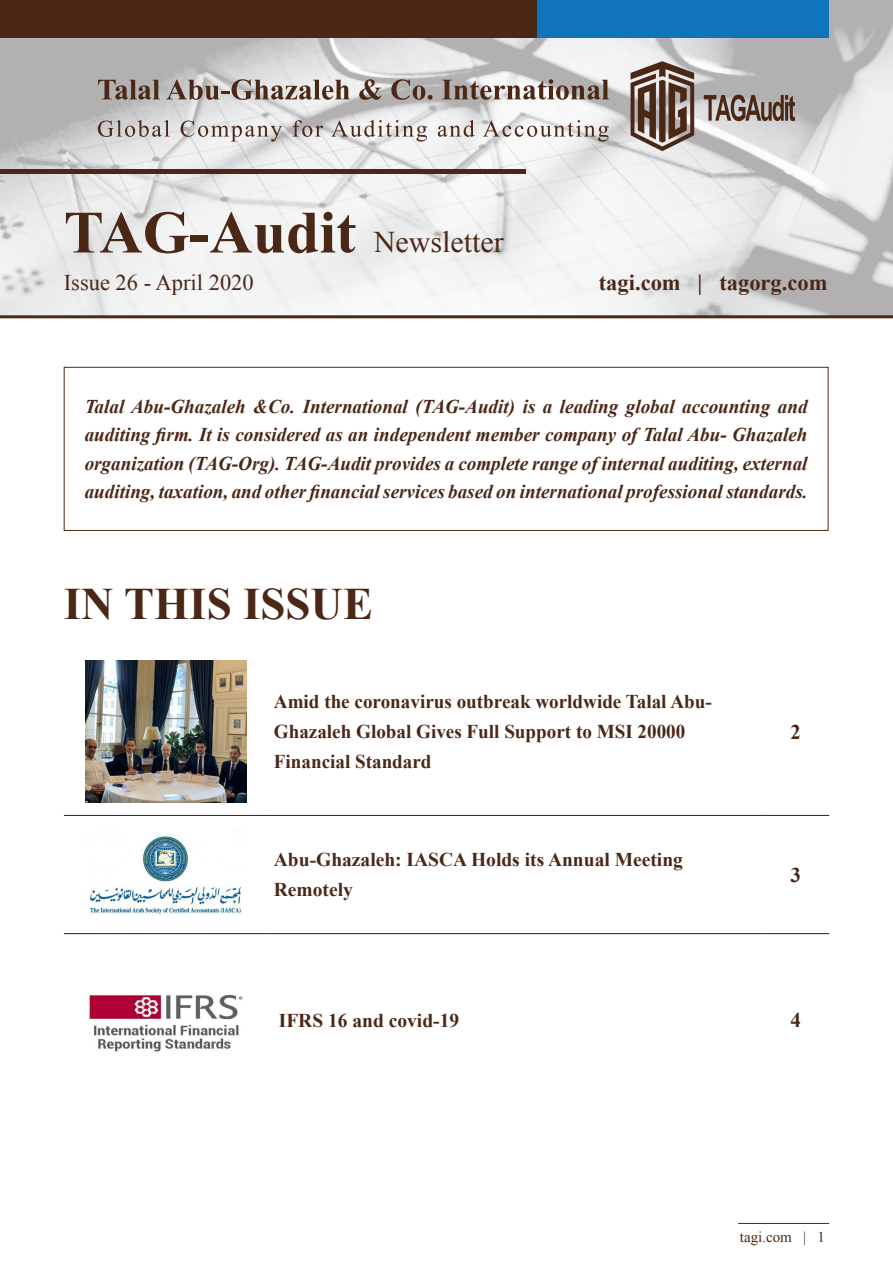
<style>
.page{position:relative;width:893px;height:1263px;background:#fff}
.page>*{position:absolute;margin:0;border:0;box-sizing:border-box;transform-origin:0 0}
.t1{font:700 60px "Times New Roman";color:#4b2716}
.t2{font:700 45px "Times New Roman";color:#4b2716}
.t3{font:30px "Times New Roman";color:#4b2716}
.t4{font:700 22.5px "Times New Roman";color:#4b2716}
.t5{font:22.5px "Times New Roman";color:#4b2716}
.t6{font:700 21px "Times New Roman";color:#4b2716}
.t7{font:italic 700 19.5px/28.5px "Times New Roman";color:#4b2716;text-align:justify}
.t8{font:700 19.5px/30px "Times New Roman";color:#4b2716}
.t9{font:15px "Times New Roman";color:#4b2716}
</style>
<div class="page">
<hr style="left:738px;top:1223px;width:91px;height:1px;background:#4b2716">
<img style="left:0;top:0;width:893px;height:315px">
<div style="left:536px;top:0;width:293px;height:37px;background:#1074bc"></div>
<div style="left:0;top:0;width:537px;height:37px;background:#4b2716"></div>
<svg style="left:98px;top:120px;width:72px;height:17px"></svg>
<svg style="left:181px;top:121px;width:101px;height:21px"></svg>
<svg style="left:293px;top:120px;width:30px;height:17px"></svg>
<svg style="left:331px;top:120px;width:96px;height:22px"></svg>
<svg style="left:438px;top:120px;width:37px;height:17px"></svg>
<svg style="left:483px;top:120px;width:126px;height:22px"></svg>
<svg style="left:631px;top:61px;width:63px;height:90px;background:#8a766d"></svg>
<svg style="left:704px;top:95px;width:91px;height:26px;background:#8a7971"></svg>
<svg style="left:98px;top:80px;width:62px;height:20px"></svg>
<svg style="left:166px;top:79px;width:184px;height:21px;background:#a99d97"></svg>
<svg style="left:359px;top:79px;width:22px;height:21px"></svg>
<svg style="left:391px;top:79px;width:41px;height:21px"></svg>
<svg style="left:442px;top:79px;width:167px;height:21px"></svg>
<hr style="left:0;top:315px;width:893px;height:3px;background:#4b2716">
<div style="left:0;top:169px;width:526px;height:5px;background:#4b2716"></div>
<div style="left:64px;top:367px;width:764px;height:164px;border:1px solid #4b2716"></div>
<hr style="left:64px;top:815px;width:204px;height:1px;background:#231f20">
<hr style="left:268px;top:815px;width:494px;height:1px;background:#231f20">
<hr style="left:762px;top:815px;width:67px;height:1px;background:#231f20">
<hr style="left:64px;top:933px;width:204px;height:1px;background:#231f20">
<hr style="left:268px;top:933px;width:494px;height:1px;background:#231f20">
<hr style="left:762px;top:933px;width:67px;height:1px;background:#231f20">
<img style="left:86px;top:660px;width:160px;height:143px">
<img style="left:89px;top:835px;width:153px;height:79px">
<img style="left:89px;top:994px;width:154px;height:58px">
<p class="t1" style="left:64px;top:191px;width:294px">TAG-Audit</p>
<p class="t5" style="left:64px;top:267px;width:191px">Issue 26 - April 2020</p>
<p class="t3" style="left:374px;top:222px;width:131px">Newsletter</p>
<p class="t4" style="left:599px;top:267px;width:83px">tagi.com</p>
<p class="t4" style="left:697px;top:267px;width:6px">|</p>
<p class="t4" style="left:719px;top:267px;width:110px">tagorg.com</p>
<p class="t7" style="left:85px;top:391px;width:724px">Talal Abu-Ghazaleh &amp;Co. International (TAG-Audit) is a leading global accounting and auditing firm. It is considered as an independent member company of Talal Abu- Ghazaleh organization (TAG-Org .) TAG-Audit provides a complete range of internal auditing, external auditing, taxation, and otherfinancial services based on internationalprofessional standards.</p>
<p class="t2" style="left:64px;top:572px;width:311px">IN THIS ISSUE</p>
<p class="t8" style="left:274px;top:686px;width:439px">Amid the coronavirus outbreak worldwide Talal Abu-</p>
<p class="t8" style="left:274px;top:716px;width:413px">Ghazaleh Global Gives Full Support to MSI 20000</p>
<p class="t8" style="left:274px;top:746px;width:159px">Financial Standard</p>
<p class="t8" style="left:274px;top:844px;width:411px">Abu-Ghazaleh: IASCA Holds its Annual Meeting<br>Remotely</p>
<p class="t8" style="left:279px;top:1005px;width:182px">IFRS 16 and covid-19</p>
<p class="t6" style="left:791px;top:717px;width:12px">2</p>
<p class="t6" style="left:790px;top:860px;width:12px">3</p>
<p class="t6" style="left:790px;top:1006px;width:12px">4</p>
<p class="t9" style="left:740px;top:1226px;width:54px">tagi.com</p>
<p class="t9" style="left:803px;top:1226px;width:4px">|</p>
<p class="t9" style="left:817px;top:1226px;width:9px">1</p>
</div>
